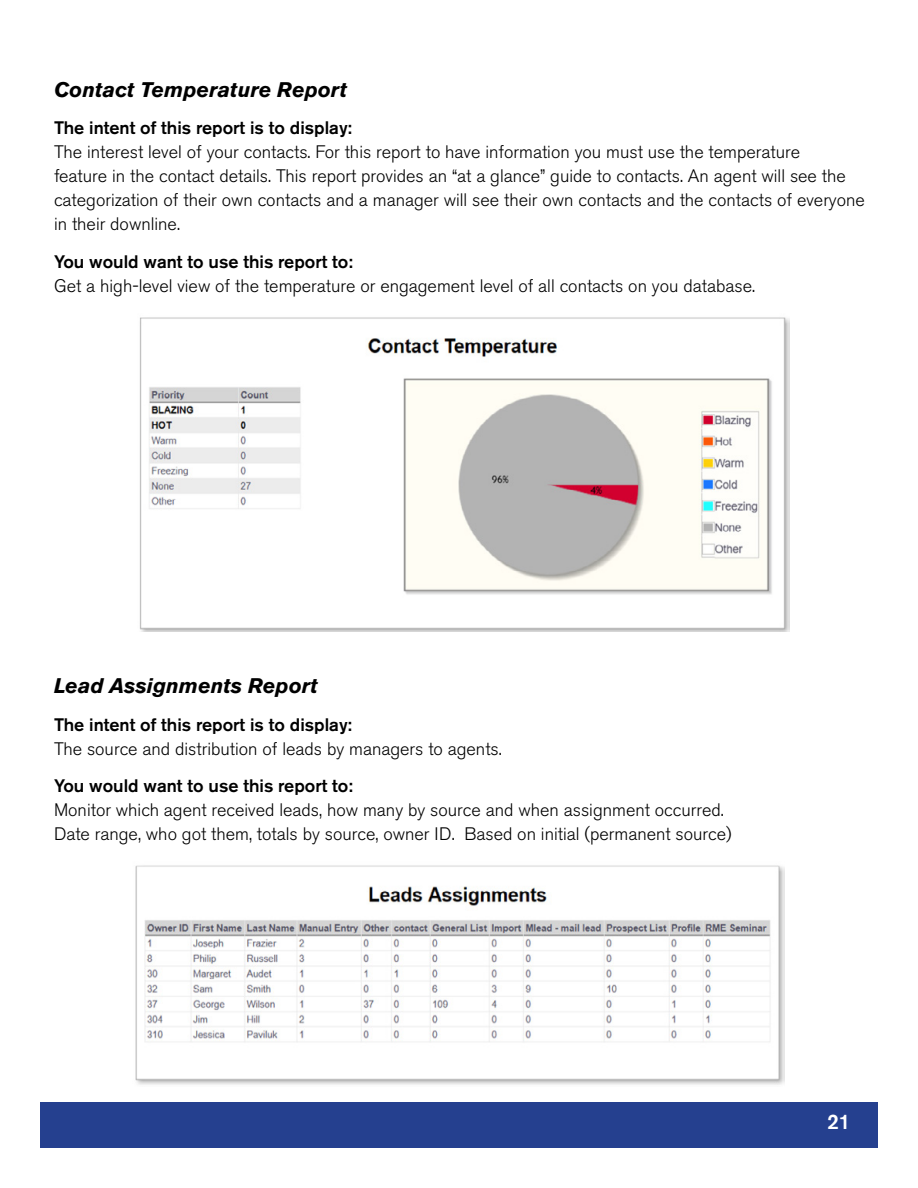
<style>
.page{position:relative;width:918px;height:1188px;background:#fff}
.page>*{position:absolute;margin:0;border:0;box-sizing:border-box;transform-origin:0 0}
.t1{font:italic 700 21px "Akzidenz Grotesk BE";color:#000}
.t2{font:500 21px "Akzidenz Grotesk BE";color:#fff}
.t3{font:300 18px/24px "Akzidenz Grotesk BE";color:#000}
.t4{font:500 18px "Akzidenz Grotesk BE";color:#000}
</style>
<div class="page">
<div style="left:40px;top:1102px;width:837px;height:46px;background:#25408f"></div>
<img style="left:139px;top:317px;width:650px;height:315px">
<img style="left:135px;top:865px;width:650px;height:220px">
<p class="t1" style="left:54px;top:77px;width:295px">Contact Temperature Report</p>
<p class="t4" style="left:54px;top:117px;width:300px">The intent of this report is to display:</p>
<p class="t3" style="left:54px;top:140px;width:812px">The interest level of your contacts. For this report to have information you must use the temperature<br>feature in the contact details. This report provides an “at a glance” guide to contacts. An agent will see the categorization of their own contacts and a manager will see their own contacts and the contacts of everyone in their downline.</p>
<p class="t4" style="left:54px;top:250px;width:300px">You would want to use this report to:</p>
<p class="t3" style="left:54px;top:274px;width:703px">Get a high-level view of the temperature or engagement level of all contacts on you database.</p>
<p class="t1" style="left:54px;top:673px;width:266px">Lead Assignments Report</p>
<p class="t4" style="left:54px;top:713px;width:300px">The intent of this report is to display:</p>
<p class="t3" style="left:54px;top:737px;width:449px">The source and distribution of leads by managers to agents.</p>
<p class="t4" style="left:54px;top:775px;width:300px">You would want to use this report to:</p>
<p class="t3" style="left:54px;top:798px;width:679px">Monitor which agent received leads, how many by source and when assignment occurred.<br>Date range, who got them, totals by source, owner ID. Based on initial (permanent source)</p>
<p class="t2" style="left:827px;top:1109px;width:25px">21</p>
</div>
